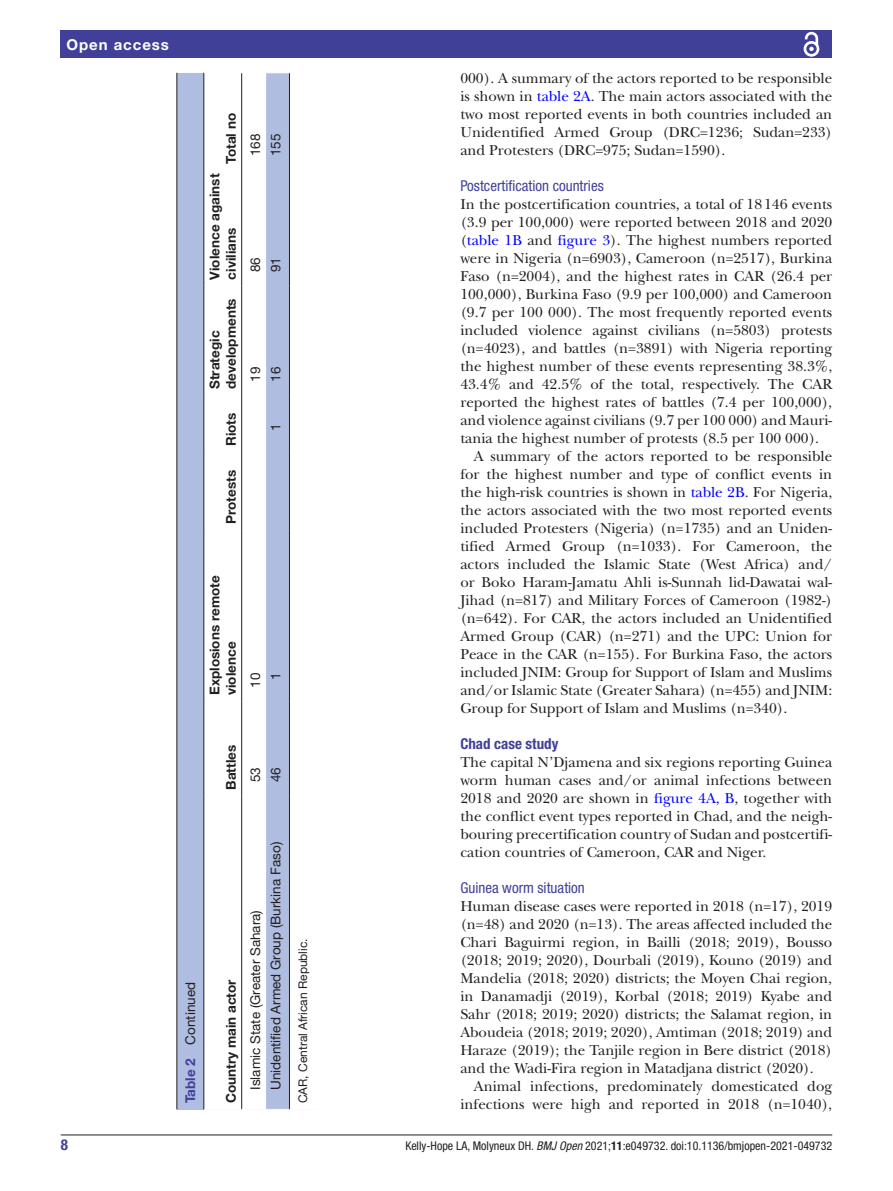
<style>
.page{position:relative;width:893px;height:1191px;background:#fff}
.page>*{position:absolute;margin:0;border:0;box-sizing:border-box;transform-origin:0 0}
.t1{font:15px/18px "New Baskerville";color:#231f20;text-align:justify}
.t2{font:condensed 15px "Helvetica Neue LT Std";color:#414099}
.t3{font:700 condensed 15px "Helvetica Neue LT Std";color:#414099}
.t4{font:700 15px "Helvetica Neue LT Std";letter-spacing:.065em;color:#fff}
.t5{font:700 13.5px/16.2px "Helvetica Neue LT Std";color:#231f20}
.t6{font:13.5px "Helvetica Neue LT Std";color:#231f20}
.t7{font:700 13.5px "Helvetica Neue LT Std";color:#414099}
.t8{font:condensed 12px "Helvetica Neue LT Std";color:#231f20}
.t9{font:12px "Helvetica Neue LT Std";color:#231f20}
.s1{color:#00f}
.s2{font-style:italic}
.s3{font-weight:700}
</style>
<div class="page">
<hr style="left:61px;top:1134px;width:771px;height:1px;background:#231f20">
<div style="left:61px;top:31px;width:771px;height:27px;background:#414099"></div>
<svg style="left:803px;top:31px;width:17px;height:26px"></svg>
<div style="left:195px;top:73px;width:121px;height:1036px;background:#afbde1"></div>
<div style="left:204px;top:73px;width:37px;height:1036px;background:#fff"></div>
<hr style="left:203px;top:795px;width:1px;height:314px;background:#231f20">
<hr style="left:241px;top:795px;width:1px;height:314px;background:#231f20">
<hr style="left:203px;top:701px;width:1px;height:94px;background:#231f20">
<hr style="left:241px;top:701px;width:1px;height:94px;background:#231f20">
<hr style="left:203px;top:530px;width:1px;height:171px;background:#231f20">
<hr style="left:241px;top:530px;width:1px;height:171px;background:#231f20">
<hr style="left:203px;top:452px;width:1px;height:78px;background:#231f20">
<hr style="left:241px;top:452px;width:1px;height:78px;background:#231f20">
<hr style="left:203px;top:395px;width:1px;height:57px;background:#231f20">
<hr style="left:241px;top:395px;width:1px;height:57px;background:#231f20">
<hr style="left:203px;top:285px;width:1px;height:110px;background:#231f20">
<hr style="left:241px;top:285px;width:1px;height:110px;background:#231f20">
<hr style="left:203px;top:170px;width:1px;height:115px;background:#231f20">
<hr style="left:241px;top:170px;width:1px;height:115px;background:#231f20">
<hr style="left:203px;top:73px;width:1px;height:97px;background:#231f20">
<hr style="left:241px;top:73px;width:1px;height:97px;background:#231f20">
<svg style="left:242px;top:72px;width:74px;height:1038px"></svg>
<hr style="left:306px;top:73px;width:2px;height:1030px;background:#fff">
<div style="left:177px;top:73px;width:18px;height:1036px;background:#afbde1"></div>
<hr style="left:176px;top:73px;width:1px;height:1036px;background:#231f20">
<p class="t4" style="left:66px;top:35px;width:104px">Open access</p>
<p class="t5" style="left:222px;top:164px;width:52px;rotate:-90deg">Total no</p>
<p class="t5" style="left:206px;top:279px;width:107px;rotate:-90deg">Violence against civilians</p>
<p class="t5" style="left:206px;top:389px;width:92px;rotate:-90deg">Strategic developments</p>
<p class="t5" style="left:222px;top:446px;width:35px;rotate:-90deg">Riots</p>
<p class="t5" style="left:222px;top:524px;width:56px;rotate:-90deg">Protests</p>
<p class="t6" style="left:247px;top:156px;width:24px;rotate:-90deg">168</p>
<p class="t6" style="left:268px;top:156px;width:24px;rotate:-90deg">155</p>
<p class="t6" style="left:247px;top:272px;width:17px;rotate:-90deg">86</p>
<p class="t6" style="left:268px;top:272px;width:17px;rotate:-90deg">91</p>
<p class="t6" style="left:247px;top:381px;width:17px;rotate:-90deg">19</p>
<p class="t6" style="left:268px;top:381px;width:17px;rotate:-90deg">16</p>
<p class="t6" style="left:268px;top:431px;width:9px;rotate:-90deg">1</p>
<p class="t5" style="left:206px;top:695px;width:121px;rotate:-90deg">Explosions remote violence</p>
<p class="t6" style="left:247px;top:687px;width:17px;rotate:-90deg">10</p>
<p class="t6" style="left:268px;top:680px;width:9px;rotate:-90deg">1</p>
<p class="t5" style="left:222px;top:789px;width:47px;rotate:-90deg">Battles</p>
<p class="t6" style="left:247px;top:782px;width:17px;rotate:-90deg">53</p>
<p class="t6" style="left:268px;top:782px;width:17px;rotate:-90deg">46</p>
<p class="t6" style="left:182px;top:1044px;width:64px;rotate:-90deg">Continued</p>
<p class="t7" style="left:182px;top:1103px;width:47px;rotate:-90deg">Table 2</p>
<p class="t5" style="left:222px;top:1103px;width:125px;rotate:-90deg">Country main actor</p>
<p class="t6" style="left:268px;top:1089px;width:249px;rotate:-90deg">Unidentified Armed Group (Burkina Faso)</p>
<p class="t6" style="left:247px;top:1089px;width:181px;rotate:-90deg">Islamic State (Greater Sahara)</p>
<p class="t9" style="left:296px;top:1103px;width:166px;rotate:-90deg">CAR, Central African Republic.</p>
<p class="t1" style="left:460px;top:69px;width:373px">000). A summary of the actors reported to be responsible is shown in <span class="s1">table 2A</span>. The main actors associated with the two most reported events in both countries included an Unidentified Armed Group (DRC=1236; Sudan=233) and Protesters (DRC=975; Sudan=1590).</p>
<p class="t2" style="left:460px;top:177px;width:145px">Postcertification countries</p>
<p class="t1" style="left:460px;top:195px;width:373px">In the postcertification countries, a total of 18146 events</p>
<p class="t1" style="left:460px;top:213px;width:373px">(3.9 per 100,000) were reported between 2018 and 2020</p>
<p class="t1" style="left:460px;top:231px;width:373px">(<span class="s1">table 1B</span> and <span class="s1">figure 3</span>). The highest numbers reported</p>
<p class="t1" style="left:460px;top:249px;width:373px">were in Nigeria (n=6903), Cameroon (n=2517), Burkina</p>
<p class="t1" style="left:460px;top:267px;width:373px">Faso (n=2004), and the highest rates in CAR (26.4 per</p>
<p class="t1" style="left:460px;top:285px;width:373px">100,000), Burkina Faso (9.9 per 100,000) and Cameroon</p>
<p class="t1" style="left:460px;top:303px;width:373px">(9.7 per 100 000). The most frequently reported events</p>
<p class="t1" style="left:460px;top:321px;width:373px">included violence against civilians (n=5803) protests</p>
<p class="t1" style="left:460px;top:339px;width:373px">(n=4023), and battles (n=3891) with Nigeria reporting</p>
<p class="t1" style="left:460px;top:357px;width:373px">the highest number of these events representing 38.3%,</p>
<p class="t1" style="left:460px;top:375px;width:373px">43.4% and 42.5% of the total, respectively. The CAR</p>
<p class="t1" style="left:460px;top:393px;width:373px">reported the highest rates of battles (7.4 per 100,000),</p>
<p class="t1" style="left:460px;top:411px;width:373px">and violence against civilians (9.7 per 100 000) and Mauri-</p>
<p class="t1" style="left:460px;top:429px;width:360px">tania the highest number of protests (8.5 per 100 000).</p>
<p class="t1" style="left:474px;top:447px;width:360px">A summary of the actors reported to be responsible</p>
<p class="t1" style="left:460px;top:465px;width:373px">for the highest number and type of conflict events in</p>
<p class="t1" style="left:460px;top:483px;width:373px">the high-risk countries is shown in <span class="s1">table 2B</span>. For Nigeria,</p>
<p class="t1" style="left:460px;top:501px;width:373px">the actors associated with the two most reported events</p>
<p class="t1" style="left:460px;top:519px;width:373px">included Protesters (Nigeria) (n=1735) and an Uniden-</p>
<p class="t1" style="left:460px;top:537px;width:373px">tified Armed Group (n=1033). For Cameroon, the</p>
<p class="t1" style="left:460px;top:555px;width:373px">actors included the Islamic State (West Africa) and/</p>
<p class="t1" style="left:460px;top:573px;width:373px">or Boko Haram-Jamatu Ahli is-Sunnah lid-Dawatai wal-</p>
<p class="t1" style="left:460px;top:591px;width:373px">Jihad (n=817) and Military Forces of Cameroon (1982-)</p>
<p class="t1" style="left:460px;top:609px;width:373px">(n=642). For CAR, the actors included an Unidentified</p>
<p class="t1" style="left:460px;top:627px;width:373px">Armed Group (CAR) (n=271) and the UPC: Union for</p>
<p class="t1" style="left:460px;top:645px;width:373px">Peace in the CAR (n=155). For Burkina Faso, the actors</p>
<p class="t1" style="left:460px;top:663px;width:373px">included JNIM: Group for Support of Islam and Muslims</p>
<p class="t1" style="left:460px;top:681px;width:373px">and/or Islamic State (Greater Sahara) (n=455) and JNIM:</p>
<p class="t1" style="left:460px;top:699px;width:329px">Group for Support of Islam and Muslims (n=340).</p>
<p class="t3" style="left:460px;top:735px;width:99px">Chad case study</p>
<p class="t1" style="left:460px;top:753px;width:373px">The capital N’Djamena and six regions reporting Guinea worm human cases and/or animal infections between 2018 and 2020 are shown in <span class="s1">figure 4A, B</span>, together with the conflict event types reported in Chad, and the neigh&shy;bouring precertification country of Sudan and postcertifi&shy;cation countries of Cameroon, CAR and Niger.</p>
<p class="t2" style="left:460px;top:879px;width:126px">Guinea worm situation</p>
<p class="t1" style="left:460px;top:897px;width:373px">Human disease cases were reported in 2018 (n=17), 2019 (n=48) and 2020 (n=13). The areas affected included the Chari Baguirmi region, in Bailli (2018; 2019), Bousso (2018; 2019; 2020), Dourbali (2019), Kouno (2019) and Mandelia (2018; 2020) districts; the Moyen Chai region, in Danamadji (2019), Korbal (2018; 2019) Kyabe and Sahr (2018; 2019; 2020) districts; the Salamat region, in Aboudeia (2018; 2019; 2020), Amtiman (2018; 2019) and Haraze (2019); the Tanjile region in Bere district (2018) and the Wadi-Fira region in Matadjana district (2020).</p>
<p class="t1" style="left:460px;top:1077px;width:373px;text-align:right">Animal infections, predominately domesticated dog infections were high and reported in 2018 (n=1040),</p>
<p class="t3" style="left:61px;top:1135px;width:9px">8</p>
<p class="t8" style="left:405px;top:1138px;width:428px">Kelly-Hope LA, Molyneux DH. <span class="s2">BMJ Open</span> 2021;<span class="s3">11</span>:e049732. doi:10.1136/bmjopen-2021-049732</p>
</div>
